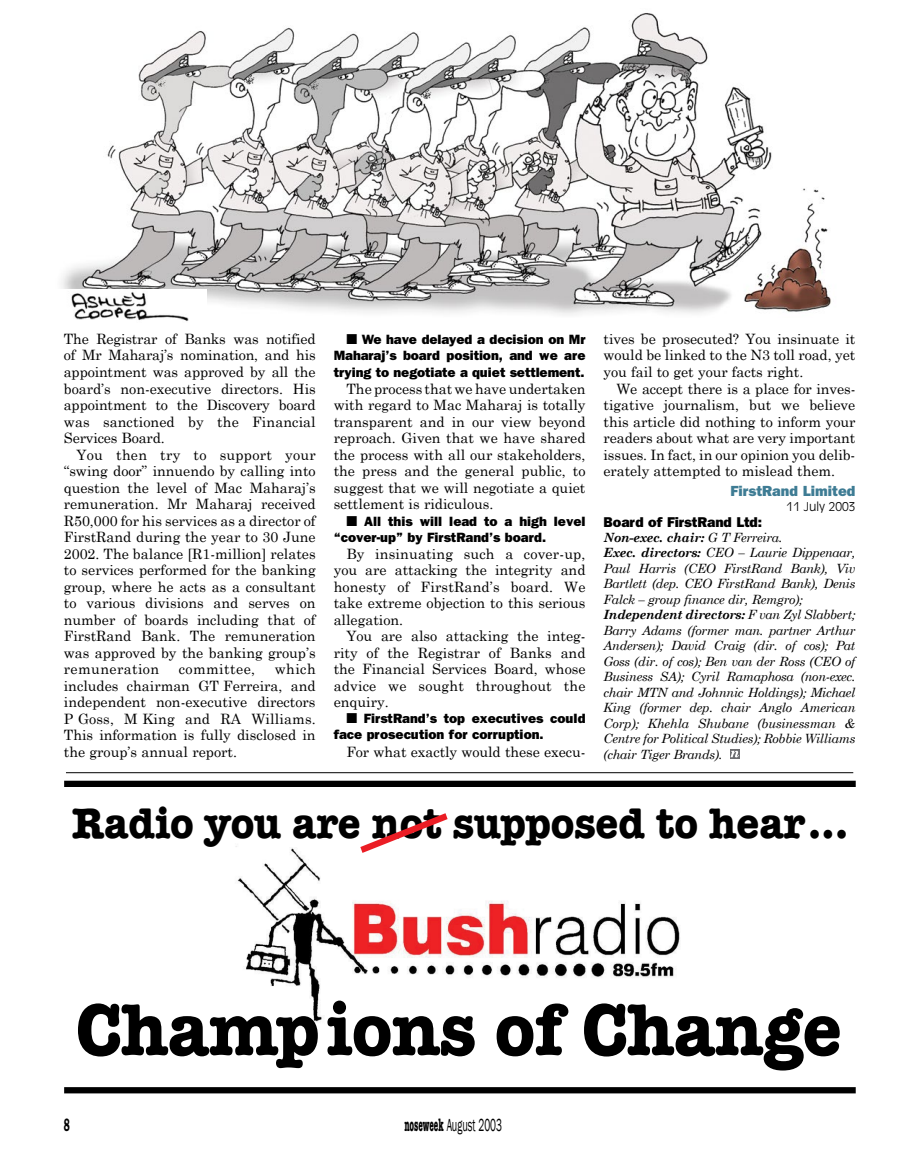
<style>
.page{position:relative;width:915px;height:1170px;background:#fff}
.page>*{position:absolute;margin:0;border:0;box-sizing:border-box;transform-origin:0 0}
.t1{font:700 75.3px "American Typewriter";letter-spacing:-.01em;color:#000;scale:.96 1}
.t2{font:700 43.95px "American Typewriter";letter-spacing:-.005em;color:#000;scale:.96 1}
.t3{font:700 condensed 18px "American Typewriter";color:#000;scale:.56 1}
.t4{font:600 18px "Franklin Gothic";color:#000;scale:.56 1}
.t5{font:800 14.7px "Franklin Gothic";color:#3e7c94}
.t6{font:14.25px/16.5px "Century Schoolbook";color:#000;text-align:justify}
.t7{font:800 14.25px "Franklin Gothic";letter-spacing:-.005em;color:#000}
.t8{font:14.25px "Century Schoolbook";letter-spacing:.03em;color:#000}
.t9{font:800 13.5px/16.5px "Franklin Gothic";color:#000}
.t10{font:italic 12.75px/15.5px "Century Schoolbook";letter-spacing:-.025em;color:#000}
.t11{font:300 12px "Antique Olive";color:#000}
.s1{font-weight:700}
.s2{font-family:"Franklin Gothic";font-weight:400;font-stretch:normal}
</style>
<div class="page">
<svg style="left:730px;top:749px;width:9px;height:9px"></svg>
<svg style="left:730px;top:750px;width:8px;height:7px"></svg>
<img style="left:236px;top:846px;width:444px;height:177px">
<div style="left:64px;top:1087px;width:791px;height:6px;background:#000"></div>
<svg style="left:353px;top:813px;width:101px;height:45px"></svg>
<div style="left:64px;top:780px;width:791px;height:6px;background:#000"></div>
<img style="left:61px;top:13px;width:770px;height:302px">
<img style="left:61px;top:289px;width:146px;height:32px">
<hr style="left:66px;top:772px;width:787px;height:1px;background:#000">
<p class="t6" style="left:64px;top:330px;width:253px">The Registrar of Banks was notified of Mr Maharaj’s nomination, and his appointment was approved by all the board’s non-executive directors. His appointment to the Discovery board was sanctioned by the Financial Services Board.</p>
<p class="t6" style="left:64px;top:446px;width:253px;text-indent:13px">You then try to support your “swing door” innuendo by calling into question the level of Mac Maharaj’s remuneration. Mr Maharaj received R50,000 for his services as a director of FirstRand during the year to 30 June 2002. The balance [R1-million] relates to services performed for the banking group, where he acts as a consultant to various divisions and serves on number of boards including that of FirstRand Bank. The remuneration was approved by the banking group’s remuneration</p>
<p class="t6" style="left:64px;top:660px;width:253px;text-indent:211px">which includes chairman GT Ferreira, and independent non-executive directors P Goss, M King and RA Williams.<br>This information is fully disclosed in the group’s annual report.</p>
<p class="t8" style="left:179px;top:660px;width:78px">committee,</p>
<p class="t9" style="left:333px;top:331px;width:253px;text-align:justify;text-indent:13px">■ We have delayed a decision on Mr Maharaj’s board position, and we are trying to negotiate a quiet settlement.</p>
<p class="t6" style="left:333px;top:380px;width:253px;text-indent:13px">The process that we have undertaken with regard to Mac Maharaj is totally transparent and in our view beyond reproach. Given that we have shared the process with all our stakeholders, the press and the general public, to suggest that we will negotiate a quiet settlement is ridiculous.</p>
<p class="t9" style="left:333px;top:512px;width:253px;text-indent:13px">■ All this will lead to a high level “cover-up” by FirstRand’s board.</p>
<p class="t6" style="left:333px;top:545px;width:253px;text-indent:13px">By insinuating such a cover-up, you are attacking the integrity and honesty of FirstRand’s board. We take extreme objection to this serious allegation.</p>
<p class="t6" style="left:333px;top:627px;width:253px;text-indent:13px">You are also attacking the integ&shy;rity of the Registrar of Banks and the Financial Services Board, whose advice we sought throughout the enquiry.</p>
<p class="t9" style="left:333px;top:710px;width:253px;line-height:15.8px;text-indent:13px">■ FirstRand’s top executives could face prosecution for corruption.</p>
<p class="t6" style="left:346px;top:743px;width:240px">For what exactly would these execu-</p>
<p class="t6" style="left:603px;top:330px;width:253px">tives be prosecuted? You insinuate it would be linked to the N3 toll road, yet you fail to get your facts right.</p>
<p class="t6" style="left:603px;top:380px;width:253px;text-indent:13px">We accept there is a place for inves&shy;tigative journalism, but we believe this article did nothing to inform your readers about what are very important issues. In fact, in our opinion you delib&shy;erately attempted to mislead them.</p>
<p class="t5" style="left:730px;top:482px;width:126px">FirstRand Limited</p>
<p class="t11" style="left:786px;top:499px;width:70px">11 July 2003</p>
<p class="t7" style="left:603px;top:513px;width:160px">Board of FirstRand Ltd:</p>
<p class="t10" style="left:603px;top:529px;width:253px"><span class="s1">Non-exec. chair:</span> G T Ferreira.<br><span class="s1">Exec. directors:</span> CEO – Laurie Dippenaar, Paul Harris (CEO FirstRand Bank), Viv Bartlett (dep. CEO FirstRand Bank), Denis Falck – group finance dir, Remgro); <span class="s1">Independent directors:</span> F van Zyl Slabbert; Barry Adams (former man. partner Arthur Andersen); David Craig (dir. of cos); Pat Goss (dir. of cos); Ben van der Ross (CEO of Business SA); Cyril Ramaphosa (non-exec. chair MTN and Johnnic Holdings); Michael King (former dep. chair Anglo American Corp); Khehla Shubane (businessman &amp; Centre for Political Studies); Robbie Williams (chair Tiger Brands).</p>
<h2 class="t2" style="left:72px;top:795px;width:810px">Radio you are not supposed to hear...</h2>
<h1 class="t1" style="left:76px;top:983px;width:799px">Champions of Change</h1>
<p class="t4" style="left:64px;top:1113px;width:12px">8</p>
<p class="t3" style="left:404px;top:1113px;width:176px">noseweek <span class="s2">August 2</span><span class="s2">003</span></p>
</div>
